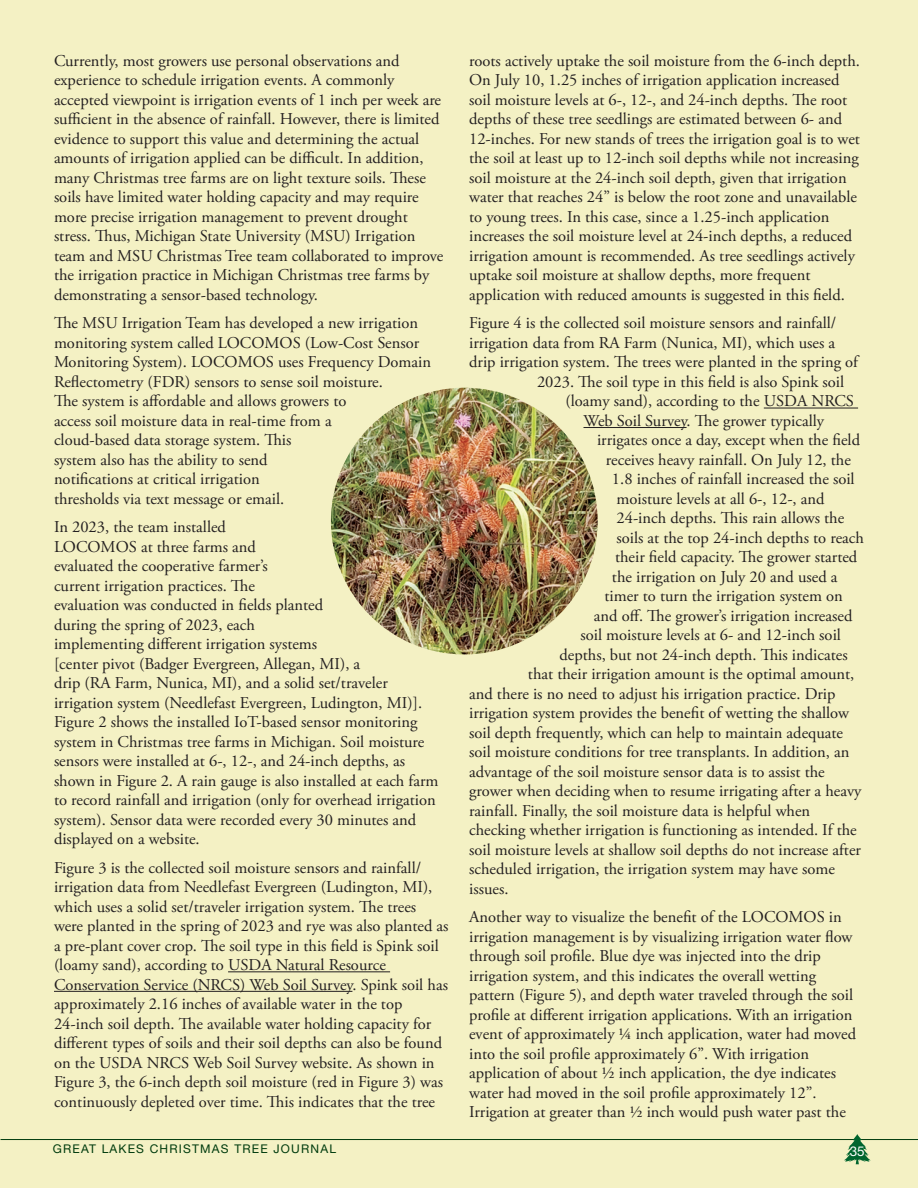
<style>
.page{position:relative;width:918px;height:1188px;background:#f4f1c4}
.page>*{position:absolute;margin:0;border:0;box-sizing:border-box;transform-origin:0 0}
.t1{font:16.5px/19.5px "Adobe Garamond Pro";color:#231f20}
.t2{font:13.5px "Helvetica Neue LT Std";color:#fff}
.t3{font:12px "Helvetica Neue LT Std";letter-spacing:.1em;color:#003b0d}
</style>
<div class="page">
<hr style="left:1px;top:1139px;width:917px;height:1px;background:#003b0d">
<svg style="left:844px;top:1134px;width:27px;height:30px"></svg>
<hr style="left:228px;top:971px;width:162px;height:1px;background:#231f20">
<hr style="left:54px;top:991px;width:298px;height:1px;background:#231f20">
<hr style="left:764px;top:408px;width:94px;height:1px;background:#231f20">
<hr style="left:584px;top:427px;width:103px;height:1px;background:#231f20">
<img style="left:331px;top:388px;width:267px;height:266px;border-radius:133px">
<p class="t1" style="left:54px;top:52px;width:391px">Currently, most growers use personal observations and experience to schedule irrigation events. A commonly accepted viewpoint is irrigation events of 1 inch per week are sufficient in the absence of rainfall. However, there is limited evidence to support this value and determining the actual amounts of irrigation applied can be difficult. In addition, many Christmas tree farms are on light texture soils. These soils have limited water holding capacity and may require more precise irrigation management to prevent drought stress. Thus, Michigan State University (MSU) Irrigation team and MSU Christmas Tree team collaborated to improve the irrigation practice in Michigan Christmas tree farms by demonstrating a sensor-based technology.</p>
<p class="t1" style="left:54px;top:314px;width:379px">The MSU Irrigation Team has developed a new irrigation monitoring system called LOCOMOS (Low-Cost Sensor Monitoring System). LOCOMOS uses Frequency Domain Reflectometry (FDR) sensors to sense soil moisture.<br>The system is affordable and allows growers to<br>access soil moisture data in real-time from a<br>cloud-based data storage system. This<br>system also has the ability to send<br>notifications at critical irrigation<br>thresholds via text message or email.</p>
<p class="t1" style="left:54px;top:518px;width:386px">In 2023, the team installed<br>LOCOMOS at three farms and<br>evaluated the cooperative farmer’s<br>current irrigation practices. The<br>evaluation was conducted in fields planted<br>during the spring of 2023, each<br>implementing different irrigation systems<br>[center pivot (Badger Evergreen, Allegan, MI), a<br>drip (RA Farm, Nunica, MI), and a solid set/traveler irrigation system (Needlefast Evergreen, Ludington, MI)].<br>Figure 2 shows the installed IoT-based sensor monitoring system in Christmas tree farms in Michigan. Soil moisture sensors were installed at 6-, 12-, and 24-inch depths, as shown in Figure 2. A rain gauge is also installed at each farm to record rainfall and irrigation (only for overhead irrigation system). Sensor data were recorded every 30 minutes and displayed on a website.</p>
<p class="t1" style="left:54px;top:858px;width:396px">Figure 3 is the collected soil moisture sensors and rainfall/ irrigation data from Needlefast Evergreen (Ludington, MI), which uses a solid set/traveler irrigation system. The trees were planted in the spring of 2023 and rye was also planted as a pre-plant cover crop. The soil type in this field is Spink soil (loamy sand), according to USDA Natural Resource Conservation Service (NRCS) Web Soil Survey. Spink soil has approximately 2.16 inches of available water in the top 24-inch soil depth. The available water holding capacity for different types of soils and their soil depths can also be found on the USDA NRCS Web Soil Survey website. As shown in Figure 3, the 6-inch depth soil moisture (red in Figure 3) was continuously depleted over time. This indicates that the tree</p>
<p class="t1" style="left:469px;top:52px;width:392px">roots actively uptake the soil moisture from the 6-inch depth.<br>On July 10, 1.25 inches of irrigation application increased soil moisture levels at 6-, 12-, and 24-inch depths. The root depths of these tree seedlings are estimated between 6- and 12-inches. For new stands of trees the irrigation goal is to wet the soil at least up to 12-inch soil depths while not increasing soil moisture at the 24-inch soil depth, given that irrigation water that reaches 24” is below the root zone and unavailable to young trees. In this case, since a 1.25-inch application increases the soil moisture level at 24-inch depths, a reduced irrigation amount is recommended. As tree seedlings actively uptake soil moisture at shallow depths, more frequent application with reduced amounts is suggested in this field.</p>
<p class="t1" style="left:469px;top:314px;width:369px">Figure 4 is the collected soil moisture sensors and rainfall/</p>
<p class="t1" style="left:469px;top:334px;width:368px">irrigation data from RA Farm (Nunica, MI), which uses a</p>
<p class="t1" style="left:469px;top:353px;width:390px">drip irrigation system. The trees were planted in the spring of</p>
<p class="t1" style="left:537px;top:373px;width:309px">2023. The soil type in this field is also Spink soil</p>
<p class="t1" style="left:566px;top:392px;width:290px">(loamy sand), according to the USDA NRCS</p>
<p class="t1" style="left:584px;top:412px;width:242px">Web Soil Survey. The grower typically</p>
<p class="t1" style="left:597px;top:431px;width:265px">irrigates once a day, except when the field</p>
<p class="t1" style="left:606px;top:451px;width:246px">receives heavy rainfall. On July 12, the</p>
<p class="t1" style="left:612px;top:470px;width:244px">1.8 inches of rainfall increased the soil</p>
<p class="t1" style="left:617px;top:490px;width:210px">moisture levels at all 6-, 12-, and</p>
<p class="t1" style="left:617px;top:509px;width:229px">24-inch depths. This rain allows the</p>
<p class="t1" style="left:617px;top:529px;width:249px">soils at the top 24-inch depths to reach</p>
<p class="t1" style="left:615px;top:548px;width:244px">their field capacity. The grower started</p>
<p class="t1" style="left:612px;top:568px;width:227px">the irrigation on July 20 and used a</p>
<p class="t1" style="left:604px;top:587px;width:240px">timer to turn the irrigation system on</p>
<p class="t1" style="left:594px;top:607px;width:260px">and off. The grower’s irrigation increased</p>
<p class="t1" style="left:580px;top:626px;width:262px">soil moisture levels at 6- and 12-inch soil</p>
<p class="t1" style="left:559px;top:646px;width:290px">depths, but not 24-inch depth. This indicates</p>
<p class="t1" style="left:528px;top:665px;width:328px">that their irrigation amount is the optimal amount,</p>
<p class="t1" style="left:469px;top:685px;width:368px">and there is no need to adjust his irrigation practice. Drip</p>
<p class="t1" style="left:469px;top:704px;width:381px">irrigation system provides the benefit of wetting the shallow</p>
<p class="t1" style="left:469px;top:724px;width:376px">soil depth frequently, which can help to maintain adequate</p>
<p class="t1" style="left:469px;top:743px;width:382px">soil moisture conditions for tree transplants. In addition, an</p>
<p class="t1" style="left:469px;top:763px;width:357px">advantage of the soil moisture sensor data is to assist the</p>
<p class="t1" style="left:469px;top:782px;width:394px">grower when deciding when to resume irrigating after a heavy</p>
<p class="t1" style="left:469px;top:802px;width:343px">rainfall. Finally, the soil moisture data is helpful when</p>
<p class="t1" style="left:469px;top:821px;width:389px">checking whether irrigation is functioning as intended. If the</p>
<p class="t1" style="left:469px;top:841px;width:393px">soil moisture levels at shallow soil depths do not increase after</p>
<p class="t1" style="left:469px;top:860px;width:367px">scheduled irrigation, the irrigation system may have some</p>
<p class="t1" style="left:469px;top:880px;width:41px">issues.</p>
<p class="t1" style="left:469px;top:908px;width:389px">Another way to visualize the benefit of the LOCOMOS in irrigation management is by visualizing irrigation water flow through soil profile. Blue dye was injected into the drip irrigation system, and this indicates the overall wetting pattern (Figure 5), and depth water traveled through the soil profile at different irrigation applications. With an irrigation event of approximately ¼ inch application, water had moved into the soil profile approximately 6”. With irrigation application of about ½ inch application, the dye indicates water had moved in the soil profile approximately 12”.<br>Irrigation at greater than ½ inch would push water past the</p>
<p class="t3" style="left:53px;top:1142px;width:285px">GREAT LAKES CHRISTMAS TREE JOURNAL</p>
<p class="t2" style="left:850px;top:1143px;width:17px">35</p>
</div>
